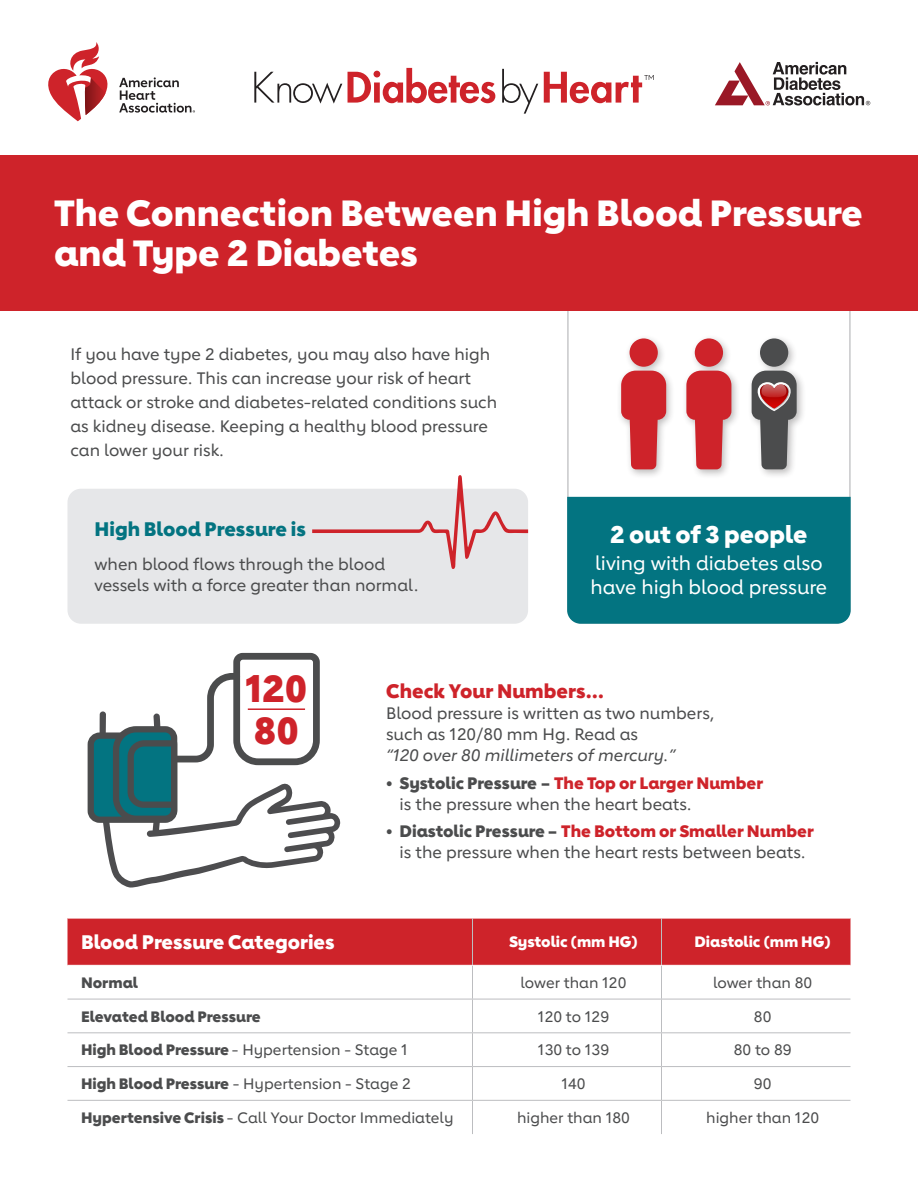
<style>
.page{position:relative;width:918px;height:1188px;background:#fff}
.page>*{position:absolute;margin:0;border:0;box-sizing:border-box;transform-origin:0 0}
.t1{font:800 37.5px/42px "Lub Dub";color:#ce232a}
._01_headline___H1{font:800 36.3px/39.5px "Lub Dub";color:#fff}
.t2{font:800 24px "Lub Dub";color:#fff}
._07_wht_body_13_18___P{font:500 19.5px/24px "Lub Dub";color:#fff}
._11_table_head___H2{font:800 19.5px "Lub Dub";color:#fff}
._03_subhead_13_14_heavy___H2{font:800 19.5px "Lub Dub";color:#037481}
.t3{font:800 19.5px "Lub Dub";color:#ce232a}
._02_intro_text___P{font:500 16.5px/24px "Lub Dub";color:#4b4c4d}
._04_body_copy___P{font:500 16.5px/21px "Lub Dub";color:#4b4c4d}
.t4{font:italic 500 16.5px "Lub Dub";color:#4b4c4d}
._13_table_heavy___P{font:500 15px "Lub Dub";color:#4b4c4d}
._14_chart_text___P{font:500 15px "Lub Dub";color:#4b4c4d}
._12_table_subhead___H2{font:800 15px "Lub Dub";color:#fff}
._13_table_heavy___P-2{font:800 15px "Lub Dub";color:#4b4c4d}
.s1{font-weight:800}
.s2{font-weight:800;color:#ce232a}
</style>
<div class="page">
<div style="left:68px;top:489px;width:460px;height:135px;background:#e6e7e9;border-radius:14px"></div>
<div style="left:0;top:155px;width:918px;height:155px;background:#ce232a"></div>
<div style="left:567px;top:497px;width:284px;height:127px;background:#037481"></div>
<div style="left:617px;top:334px;width:189px;height:145px;background:#231f20;opacity:.3"></div>
<svg style="left:621px;top:371px;width:45px;height:98px"></svg>
<div style="left:630px;top:338px;width:28px;height:29px;background:#ce232a;border-radius:50%"></div>
<svg style="left:686px;top:371px;width:45px;height:98px"></svg>
<div style="left:695px;top:338px;width:28px;height:29px;background:#ce232a;border-radius:50%"></div>
<div style="left:760px;top:338px;width:28px;height:29px;background:#4b4c4d;border-radius:50%"></div>
<svg style="left:752px;top:371px;width:45px;height:98px"></svg>
<svg style="left:312px;top:475px;width:216px;height:94px"></svg>
<div style="left:68px;top:919px;width:782px;height:46px;background:#ce232a"></div>
<hr style="left:472px;top:918px;width:1px;height:47px;background:#bcbdc0">
<hr style="left:661px;top:918px;width:1px;height:47px;background:#bcbdc0">
<hr style="left:472px;top:966px;width:1px;height:33px;background:#bcbdc0">
<hr style="left:661px;top:966px;width:1px;height:33px;background:#bcbdc0">
<hr style="left:68px;top:999px;width:404px;height:1px;background:#bcbdc0">
<hr style="left:472px;top:999px;width:190px;height:1px;background:#bcbdc0">
<hr style="left:472px;top:999px;width:1px;height:33px;background:#bcbdc0">
<hr style="left:662px;top:999px;width:188px;height:1px;background:#bcbdc0">
<hr style="left:661px;top:999px;width:1px;height:33px;background:#bcbdc0">
<hr style="left:68px;top:1032px;width:404px;height:1px;background:#bcbdc0">
<hr style="left:472px;top:1032px;width:190px;height:1px;background:#bcbdc0">
<hr style="left:472px;top:1033px;width:1px;height:33px;background:#bcbdc0">
<hr style="left:662px;top:1032px;width:188px;height:1px;background:#bcbdc0">
<hr style="left:661px;top:1033px;width:1px;height:33px;background:#bcbdc0">
<hr style="left:68px;top:1066px;width:404px;height:1px;background:#bcbdc0">
<hr style="left:472px;top:1066px;width:190px;height:1px;background:#bcbdc0">
<hr style="left:472px;top:1067px;width:1px;height:33px;background:#bcbdc0">
<hr style="left:662px;top:1066px;width:188px;height:1px;background:#bcbdc0">
<hr style="left:661px;top:1067px;width:1px;height:33px;background:#bcbdc0">
<hr style="left:68px;top:1100px;width:404px;height:1px;background:#bcbdc0">
<hr style="left:472px;top:1100px;width:190px;height:1px;background:#bcbdc0">
<hr style="left:472px;top:1101px;width:1px;height:33px;background:#bcbdc0">
<hr style="left:662px;top:1100px;width:188px;height:1px;background:#bcbdc0">
<hr style="left:661px;top:1101px;width:1px;height:33px;background:#bcbdc0">
<hr style="left:472px;top:918px;width:190px;height:1px;background:#fff">
<svg style="left:254px;top:72px;width:88px;height:32px"></svg>
<svg style="left:348px;top:68px;width:147px;height:35px"></svg>
<svg style="left:502px;top:69px;width:36px;height:45px"></svg>
<svg style="left:544px;top:72px;width:110px;height:31px"></svg>
<svg style="left:119px;top:77px;width:76px;height:36px"></svg>
<svg style="left:48px;top:42px;width:60px;height:79px"></svg>
<svg style="left:715px;top:62px;width:155px;height:43px"></svg>
<div style="left:91px;top:736px;width:83px;height:84px;background:#037481;border-radius:9px"></div>
<div style="left:88px;top:732px;width:89px;height:91px;border:6px solid #4b4c4d;border-radius:9px"></div>
<svg style="left:99px;top:652px;width:241px;height:236px"></svg>
<h1 class="_01_headline___H1" style="left:54px;top:193px;width:810px">The Connection Between High Blood Pressure and Type 2 Diabetes</h1>
<p class="_02_intro_text___P" style="left:70px;top:342px;width:428px">If you have type 2 diabetes, you may also have high blood pressure. This can increase your risk of heart attack or stroke and diabetes-related conditions such as kidney disease. Keeping a healthy blood pressure can lower your risk.</p>
<h2 class="_03_subhead_13_14_heavy___H2" style="left:94px;top:517px;width:213px">High Blood Pressure is</h2>
<p class="_04_body_copy___P" style="left:94px;top:554px;width:326px">when blood flows through the blood vessels with a force greater than normal.</p>
<p class="t2" style="left:610px;top:520px;width:199px">2 out of 3 people</p>
<p class="_07_wht_body_13_18___P" style="left:591px;top:551px;width:238px">living with diabetes also have high blood pressure</p>
<h1 class="t1" style="left:246px;top:667px;width:63px">120<br>80</h1>
<p class="t3" style="left:386px;top:679px;width:219px">Check Your Numbers…</p>
<p class="_02_intro_text___P" style="left:386px;top:702px;width:330px;line-height:21px">Blood pressure is written as two numbers, such as 120/80 mm Hg. Read as</p>
<p class="t4" style="left:386px;top:745px;width:291px">“120 over 80 millimeters of mercury.”</p>
<p class="_02_intro_text___P" style="left:400px;top:772px;width:365px;line-height:21px;text-indent:-14px"><span class="s1">• Systolic Pressure –</span> <span class="s2">The Top or Larger Number </span>is the pressure when the heart beats.</p>
<p class="_02_intro_text___P" style="left:386px;top:821px;width:429px;line-height:21px;text-align:center"><span class="s1">• Diastolic Pressure –</span> <span class="s2">The Bottom or Smaller Number </span>is the pressure when the heart rests between beats.</p>
<h2 class="_11_table_head___H2" style="left:81px;top:930px;width:255px">Blood Pressure Categories</h2>
<h2 class="_12_table_subhead___H2" style="left:509px;top:933px;width:130px">Systolic (mm HG)</h2>
<h2 class="_12_table_subhead___H2" style="left:695px;top:933px;width:138px">Diastolic (mm HG)</h2>
<p class="_13_table_heavy___P-2" style="left:81px;top:973px;width:58px">Normal</p>
<p class="_14_chart_text___P" style="left:521px;top:974px;width:107px">lower than 120</p>
<p class="_14_chart_text___P" style="left:713px;top:974px;width:101px">lower than 80</p>
<p class="_13_table_heavy___P-2" style="left:81px;top:1007px;width:181px">Elevated Blood Pressure</p>
<p class="_14_chart_text___P" style="left:538px;top:1007px;width:73px">120 to 129</p>
<p class="_14_chart_text___P" style="left:754px;top:1007px;width:19px">80</p>
<p class="_13_table_heavy___P" style="left:81px;top:1041px;width:329px"><span class="s1">High Blood Pressure</span> - Hypertension - Stage 1</p>
<p class="_14_chart_text___P" style="left:538px;top:1041px;width:73px">130 to 139</p>
<p class="_14_chart_text___P" style="left:734px;top:1041px;width:59px">80 to 89</p>
<p class="_13_table_heavy___P" style="left:81px;top:1075px;width:331px"><span class="s1">High Blood Pressure</span> - Hypertension - Stage 2</p>
<p class="_14_chart_text___P" style="left:561px;top:1075px;width:26px">140</p>
<p class="_14_chart_text___P" style="left:754px;top:1075px;width:19px">90</p>
<p class="_13_table_heavy___P" style="left:81px;top:1109px;width:374px"><span class="s1">Hypertensive Crisis</span> - Call Your Doctor Immediately</p>
<p class="_14_chart_text___P" style="left:517px;top:1109px;width:114px">higher than 180</p>
<p class="_14_chart_text___P" style="left:706px;top:1109px;width:114px">higher than 120</p>
</div>
